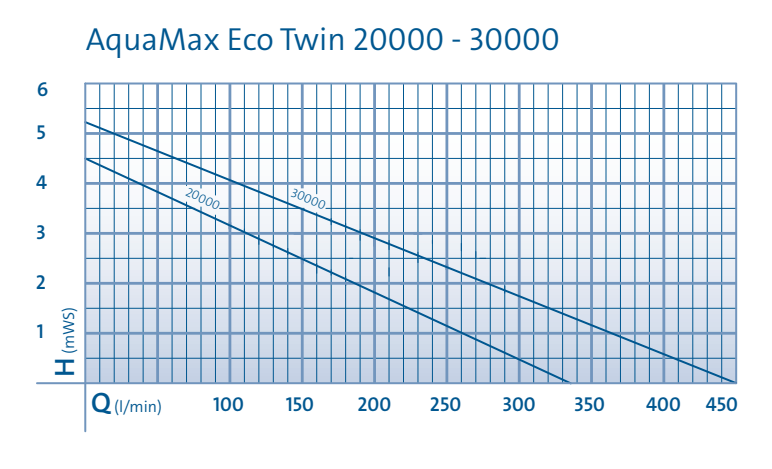
<style>
.page{position:relative;width:772px;height:469px;background:#fff}
.page>*{position:absolute;margin:0;border:0;box-sizing:border-box;transform-origin:0 0}
.t1{font:32px "The Sans LP4 Se Lig";color:#005790}
.t2{font:20px "The Sans LP6 Se Bld";color:#005790}
.t3{font:16px "The Sans LP4 Se Lig";color:#005790}
.t4{font:12.8px "The Sans LP3 Lig";color:#005790}
.s1{font-family:"The Sans LP6 Se Bld";font-size:28px}
</style>
<div class="page">
<hr style="left:85px;top:108px;width:651px;height:1px;background:#005790">
<hr style="left:99px;top:83px;width:1px;height:300px;background:#005790">
<hr style="left:114px;top:83px;width:1px;height:300px;background:#005790">
<hr style="left:128px;top:83px;width:1px;height:300px;background:#005790">
<hr style="left:142px;top:83px;width:2px;height:300px;background:#005790">
<hr style="left:171px;top:83px;width:2px;height:300px;background:#005790">
<hr style="left:186px;top:83px;width:1px;height:102px;background:#005790">
<hr style="left:200px;top:83px;width:2px;height:105px;background:#005790">
<hr style="left:215px;top:83px;width:1px;height:112px;background:#005790">
<hr style="left:244px;top:83px;width:1px;height:149px;background:#005790">
<hr style="left:258px;top:83px;width:1px;height:161px;background:#005790">
<hr style="left:273px;top:83px;width:1px;height:165px;background:#005790">
<hr style="left:287px;top:83px;width:1px;height:171px;background:#005790">
<hr style="left:316px;top:83px;width:1px;height:110px;background:#005790">
<hr style="left:330px;top:83px;width:2px;height:141px;background:#005790">
<hr style="left:345px;top:83px;width:1px;height:151px;background:#005790">
<hr style="left:359px;top:83px;width:2px;height:157px;background:#005790">
<hr style="left:388px;top:83px;width:2px;height:166px;background:#005790">
<hr style="left:403px;top:83px;width:1px;height:176px;background:#005790">
<hr style="left:417px;top:83px;width:2px;height:179px;background:#005790">
<hr style="left:432px;top:83px;width:1px;height:160px;background:#005790">
<hr style="left:461px;top:83px;width:1px;height:168px;background:#005790">
<hr style="left:475px;top:83px;width:1px;height:174px;background:#005790">
<hr style="left:489px;top:83px;width:2px;height:202px;background:#005790">
<hr style="left:504px;top:83px;width:1px;height:210px;background:#005790">
<hr style="left:533px;top:83px;width:1px;height:300px;background:#005790">
<hr style="left:547px;top:83px;width:2px;height:300px;background:#005790">
<hr style="left:562px;top:83px;width:1px;height:300px;background:#005790">
<hr style="left:576px;top:83px;width:2px;height:300px;background:#005790">
<hr style="left:605px;top:83px;width:1px;height:300px;background:#005790">
<hr style="left:620px;top:83px;width:1px;height:300px;background:#005790">
<hr style="left:634px;top:83px;width:1px;height:300px;background:#005790">
<hr style="left:649px;top:83px;width:1px;height:300px;background:#005790">
<hr style="left:677px;top:83px;width:2px;height:300px;background:#005790">
<hr style="left:692px;top:83px;width:1px;height:300px;background:#005790">
<hr style="left:706px;top:83px;width:2px;height:300px;background:#005790">
<hr style="left:721px;top:83px;width:1px;height:300px;background:#005790">
<hr style="left:85px;top:82px;width:651px;height:2px;background:#7195bd">
<hr style="left:156px;top:83px;width:3px;height:300px;background:#7195bd">
<hr style="left:228px;top:83px;width:3px;height:146px;background:#7195bd">
<hr style="left:301px;top:83px;width:3px;height:105px;background:#7195bd">
<hr style="left:373px;top:83px;width:3px;height:163px;background:#7195bd">
<hr style="left:445px;top:83px;width:3px;height:186px;background:#7195bd">
<hr style="left:518px;top:83px;width:2px;height:300px;background:#7195bd">
<hr style="left:590px;top:83px;width:3px;height:300px;background:#7195bd">
<hr style="left:662px;top:83px;width:3px;height:300px;background:#7195bd">
<hr style="left:735px;top:83px;width:2px;height:300px;background:#7195bd">
<svg style="left:86px;top:119px;width:652px;height:266px"></svg>
<svg style="left:83px;top:156px;width:490px;height:229px"></svg>
<hr style="left:84px;top:83px;width:2px;height:348px;background:#7195bd">
<hr style="left:413px;top:232px;width:323px;height:2px;background:#7195bd">
<hr style="left:37px;top:382px;width:699px;height:2px;background:#7195bd">
<p class="t2" style="left:37px;top:76px;width:13px">6</p>
<p class="t2" style="left:36px;top:119px;width:11px">5</p>
<h1 class="t1" style="left:86px;top:18px;width:475px">AquaMax Eco Twin 20000 - 30000</h1>
<p class="t2" style="left:36px;top:169px;width:13px">4</p>
<p class="t2" style="left:36px;top:219px;width:11px">3</p>
<p class="t2" style="left:36px;top:269px;width:12px">2</p>
<p class="t2" style="left:37px;top:318px;width:9px">1</p>
<p class="t3" style="left:59px;top:376px;width:72px;rotate:-90deg"><span class="s1">H</span> (mWS)</p>
<p class="t3" style="left:91px;top:395px;width:73px"><span class="s1">Q</span> (l/min)</p>
<p class="t4" style="left:190px;top:183px;width:38px;rotate:25deg">20000</p>
<p class="t4" style="left:295px;top:184px;width:38px;rotate:22deg">30000</p>
<p class="t2" style="left:213px;top:391px;width:32px">100</p>
<p class="t2" style="left:286px;top:391px;width:30px">150</p>
<p class="t2" style="left:357px;top:391px;width:35px">200</p>
<p class="t2" style="left:430px;top:391px;width:33px">250</p>
<p class="t2" style="left:502px;top:391px;width:35px">300</p>
<p class="t2" style="left:574px;top:391px;width:32px">350</p>
<p class="t2" style="left:646px;top:391px;width:36px">400</p>
<p class="t2" style="left:706px;top:391px;width:34px">450</p>
</div>
